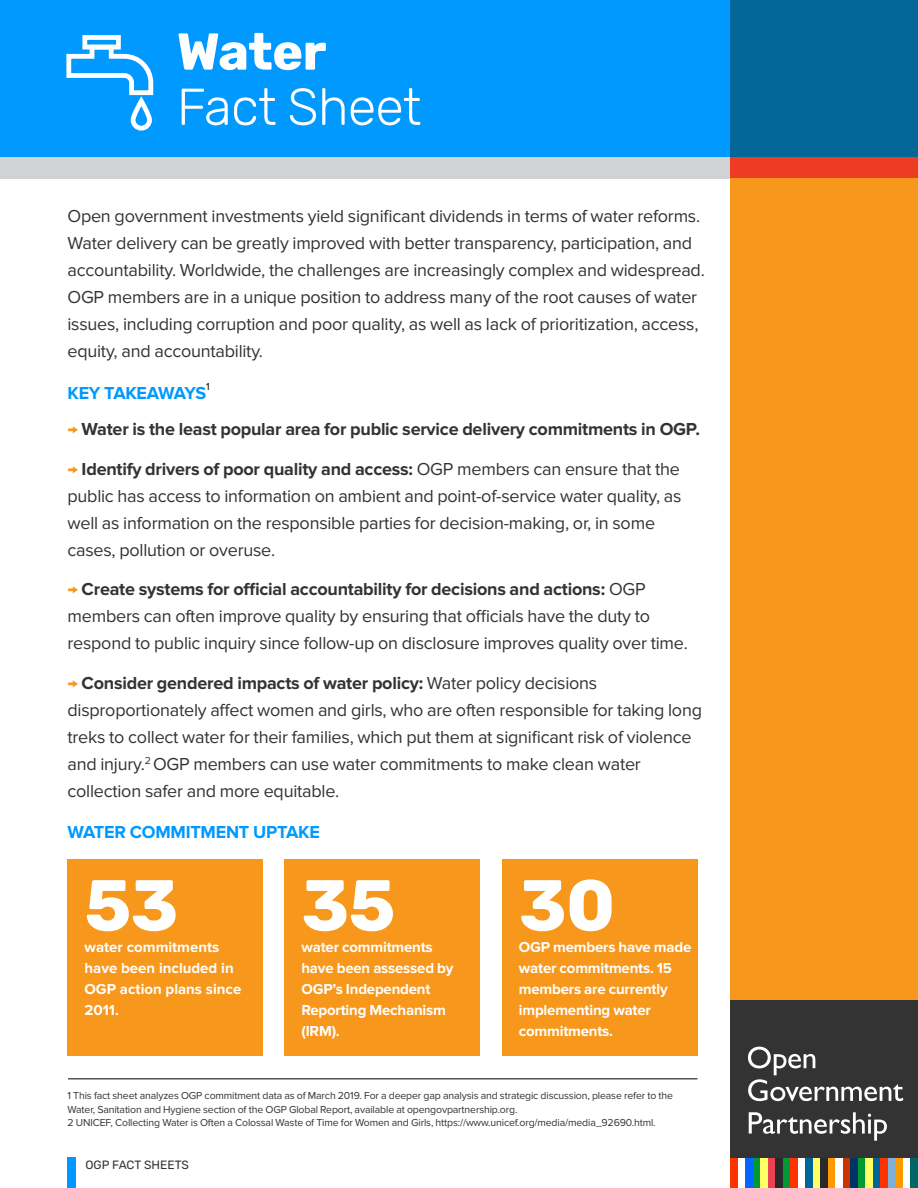
<style>
.page{position:relative;width:918px;height:1188px;background:#fff}
.page>*{position:absolute;margin:0;border:0;box-sizing:border-box;transform-origin:0 0}
.t1{font:700 72px "Rubik";color:#fff}
.t2{font:300 51.75px "Rubik";letter-spacing:-.015em;color:#fff}
.t3{font:700 51.75px "Rubik";letter-spacing:-.01em;color:#fff}
.t4{font:18px/27px "Proxima Nova";letter-spacing:-.015em;color:#333}
.t5{font:700 18px "Proxima Nova";letter-spacing:-.015em;color:#333}
.t6{font:700 18px "Proxima Nova";letter-spacing:-.015em;color:#09f}
.t7{font:700 15px/21px "Proxima Nova";letter-spacing:-.015em;color:#fff}
.t8{font:12px "Rubik";color:#333}
.t9{font:10.5px/13.5px "Proxima Nova";letter-spacing:-.015em;color:#333}
.t10{font:10.5px "Proxima Nova";color:#000}
.s1{color:#f7981d}
.s2{font-weight:700;color:#f7981d}
.s3{font-weight:700}
</style>
<div class="page">
<div style="left:68px;top:1157px;width:8px;height:31px;background:#09f"></div>
<div style="left:0;top:0;width:730px;height:157px;background:#09f"></div>
<div style="left:730px;top:1000px;width:188px;height:188px;background:#333"></div>
<div style="left:730px;top:1158px;width:8px;height:30px;background:#f30"></div>
<div style="left:738px;top:1158px;width:8px;height:30px;background:#fff"></div>
<div style="left:746px;top:1158px;width:7px;height:30px;background:#06f"></div>
<div style="left:753px;top:1158px;width:8px;height:30px;background:#093"></div>
<div style="left:761px;top:1158px;width:7px;height:30px;background:#ff6"></div>
<div style="left:768px;top:1158px;width:8px;height:30px;background:#e94250"></div>
<div style="left:776px;top:1158px;width:7px;height:30px;background:#292929"></div>
<div style="left:783px;top:1158px;width:8px;height:30px;background:#093"></div>
<div style="left:791px;top:1158px;width:7px;height:30px;background:#f30"></div>
<div style="left:798px;top:1158px;width:8px;height:30px;background:#fff"></div>
<div style="left:806px;top:1158px;width:7px;height:30px;background:#069"></div>
<div style="left:813px;top:1158px;width:8px;height:30px;background:#ff6"></div>
<div style="left:821px;top:1158px;width:7px;height:30px;background:#292929"></div>
<div style="left:828px;top:1158px;width:8px;height:30px;background:#f90"></div>
<div style="left:836px;top:1158px;width:7px;height:30px;background:#fff"></div>
<div style="left:843px;top:1158px;width:8px;height:30px;background:#c30"></div>
<div style="left:851px;top:1158px;width:7px;height:30px;background:#036"></div>
<div style="left:858px;top:1158px;width:8px;height:30px;background:#093"></div>
<div style="left:866px;top:1158px;width:7px;height:30px;background:#ff6"></div>
<div style="left:873px;top:1158px;width:8px;height:30px;background:#069"></div>
<div style="left:881px;top:1158px;width:7px;height:30px;background:#f30"></div>
<div style="left:888px;top:1158px;width:8px;height:30px;background:#7fafd6"></div>
<div style="left:896px;top:1158px;width:7px;height:30px;background:#f90"></div>
<div style="left:903px;top:1158px;width:8px;height:30px;background:#fff"></div>
<div style="left:911px;top:1158px;width:7px;height:30px;background:#066"></div>
<svg style="left:748px;top:1047px;width:155px;height:54px"></svg>
<svg style="left:749px;top:1112px;width:138px;height:29px"></svg>
<div style="left:730px;top:0;width:188px;height:157px;background:#046598"></div>
<div style="left:0;top:157px;width:730px;height:22px;background:#d1d2d3"></div>
<div style="left:730px;top:157px;width:188px;height:22px;background:#ee3c24"></div>
<div style="left:730px;top:179px;width:188px;height:821px;background:#f7981d"></div>
<hr style="left:68px;top:1078px;width:630px;height:1px;background:#000">
<div style="left:284px;top:859px;width:196px;height:196px;background:#f7981d"></div>
<div style="left:502px;top:859px;width:196px;height:196px;background:#f7981d"></div>
<div style="left:68px;top:859px;width:195px;height:196px;background:#f7981d"></div>
<svg style="left:66px;top:49px;width:88px;height:48px"></svg>
<div style="left:131px;top:99px;width:21px;height:32px;border:5px solid #fff;border-radius:8px"></div>
<div style="left:82px;top:35px;width:39px;height:14px;border:5px solid #fff"></div>
<h2 class="t3" style="left:177px;top:21px;width:151px">Water</h2>
<h2 class="t2" style="left:177px;top:78px;width:246px">Fact Sheet</h2>
<p class="t4" style="left:68px;top:203px;width:639px">Open government investments yield significant dividends in terms of water reforms.<br>Water delivery can be greatly improved with better transparency, participation, and accountability. Worldwide, the challenges are increasingly complex and widespread.<br>OGP members are in a unique position to address many of the root causes of water issues, including corruption and poor quality, as well as lack of prioritization, access, equity, and accountability.</p>
<p class="t6" style="left:68px;top:383px;width:140px">KEY TAKEAWAYS</p>
<p class="t10" style="left:206px;top:381px;width:5px">1</p>
<p class="t5" style="left:68px;top:419px;width:634px"><span class="s1">→</span> Water is the least popular area for public service delivery commitments in OGP.</p>
<p class="t4" style="left:68px;top:456px;width:616px"><span class="s2">→</span> <span class="s3">Identify drivers of poor quality and access:</span> OGP members can ensure that the public has access to information on ambient and point-of-service water quality, as well as information on the responsible parties for decision-making, or, in some cases, pollution or overuse.</p>
<p class="t4" style="left:67px;top:576px;width:622px"><span class="s2">→</span> <span class="s3">Create systems for official accountability for decisions and actions:</span> OGP members can often improve quality by ensuring that officials have the duty to respond to public inquiry since follow-up on disclosure improves quality over time.</p>
<p class="t4" style="left:67px;top:670px;width:636px"><span class="s2">→</span> <span class="s3">Consider gendered impacts of water policy:</span> Water policy decisions disproportionately affect women and girls, who are often responsible for taking long treks to collect water for their families, which put them at significant risk of violence and injury.<sup>2</sup> OGP members can use water commitments to make clean water collection safer and more equitable.</p>
<p class="t6" style="left:68px;top:821px;width:254px">WATER COMMITMENT UPTAKE</p>
<h1 class="t1" style="left:85px;top:863px;width:95px">53</h1>
<p class="t7" style="left:85px;top:936px;width:158px">water commitments have been included in<br>OGP action plans since<br>2011.</p>
<h1 class="t1" style="left:301px;top:863px;width:95px">35</h1>
<p class="t7" style="left:301px;top:936px;width:154px">water commitments have been assessed by<br>OGP’s Independent<br>Reporting Mechanism (IRM).</p>
<h1 class="t1" style="left:519px;top:863px;width:98px">30</h1>
<p class="t7" style="left:519px;top:936px;width:174px">OGP members have made water commitments. 15 members are currently implementing water commitments.</p>
<p class="t9" style="left:68px;top:1089px;width:607px">1 This fact sheet analyzes OGP commitment data as of March 2019. For a deeper gap analysis and strategic discussion, please refer to the<br>Water, Sanitation and Hygiene section of the OGP Global Report, available at opengovpartnership.org.<br>2 UNICEF, Collecting Water is Often a Colossal Waste of Time for Women and Girls, https://www.unicef.org/media/media_92690.html.</p>
<p class="t8" style="left:86px;top:1158px;width:105px">OGP FACT SHEETS</p>
</div>
